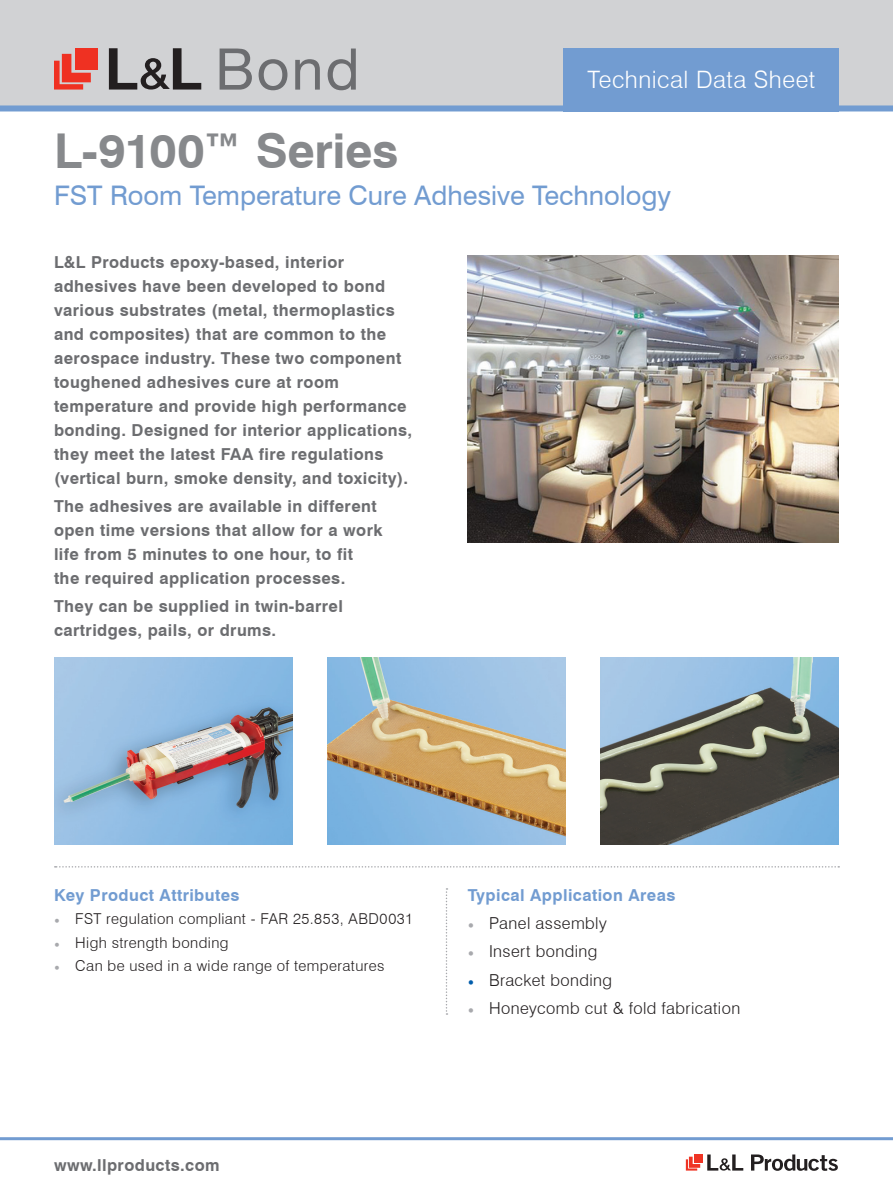
<style>
.page{position:relative;width:893px;height:1191px;background:#fff}
.page>*{position:absolute;margin:0;border:0;box-sizing:border-box;transform-origin:0 0}
.t1{font:57.45px "Helvetica Neue";color:#6c6d70}
.t2{font:700 48px "Swiss 721 BT";letter-spacing:-.005em;color:#87898c}
.t3{font:27px "Swiss 721 BT";color:#729cd1}
.t4{font:300 24px "Swiss 721 BT";letter-spacing:.02em;color:#fff}
.t5{font:700 16.5px/24px "Swiss 721 BT";letter-spacing:.025em;color:#6c6d70}
.t6{font:300 16.5px "Swiss 721 BT";letter-spacing:.025em;color:#231f20}
.t7{font:700 16.5px "Swiss 721 BT";letter-spacing:.025em;color:#729cd1}
.t8{font:300 15px "Swiss 721 BT";letter-spacing:.03em;color:#231f20}
.s1{font-family:"Minion Pro";font-weight:400;color:#a8a9ad}
.s2{font-family:"Minion Pro";font-weight:400;color:#015dab}
</style>
<div class="page">
<div style="left:0;top:0;width:893px;height:108px;background:#d1d2d4"></div>
<div style="left:564px;top:48px;width:275px;height:63px;background:#729cd1"></div>
<div style="left:0;top:105px;width:893px;height:6px;background:#729cd1"></div>
<hr style="left:0;top:1137px;width:893px;height:3px;background:#729cd1">
<svg style="left:751px;top:1154px;width:87px;height:16px"></svg>
<svg style="left:707px;top:1154px;width:36px;height:16px"></svg>
<div style="left:694px;top:1154px;width:9px;height:9px;background:#ef3424"></div>
<svg style="left:686px;top:1156px;width:14px;height:14px"></svg>
<svg style="left:446px;top:888px;width:1px;height:126px"></svg>
<svg style="left:55px;top:866px;width:784px;height:1px"></svg>
<svg style="left:109px;top:48px;width:92px;height:42px"></svg>
<div style="left:75px;top:48px;width:22px;height:22px;background:#ef3122"></div>
<svg style="left:54px;top:54px;width:37px;height:36px"></svg>
<img style="left:468px;top:255px;width:371px;height:287px">
<img style="left:54px;top:657px;width:238px;height:188px">
<img style="left:327px;top:657px;width:239px;height:188px">
<img style="left:601px;top:657px;width:238px;height:188px">
<h1 class="t1" style="left:215px;top:35px;width:146px">Bond</h1>
<h3 class="t4" style="left:587px;top:65px;width:229px">Technical Data Sheet</h3>
<h2 class="t2" style="left:54px;top:122px;width:346px">L-9100™ Series</h2>
<h3 class="t3" style="left:54px;top:179px;width:619px">FST Room Temperature Cure Adhesive Technology</h3>
<p class="t5" style="left:54px;top:250px;width:360px">L&amp;L Products epoxy-based, interior adhesives have been developed to bond various substrates (metal, thermoplastics and composites) that are common to the aerospace industry. These two component toughened adhesives cure at room temperature and provide high performance bonding. Designed for interior applications, they meet the latest FAA fire regulations (vertical burn, smoke density, and toxicity).</p>
<p class="t5" style="left:54px;top:494px;width:330px">The adhesives are available in different open time versions that allow for a work life from 5 minutes to one hour, to fit<br>the required application processes.</p>
<p class="t5" style="left:54px;top:594px;width:290px">They can be supplied in twin-barrel cartridges, pails, or drums.</p>
<p class="t7" style="left:54px;top:885px;width:187px">Key Product Attributes</p>
<p class="t8" style="left:54px;top:909px;width:360px"><span class="s1">•</span> FST regulation compliant - FAR 25.853, ABD0031</p>
<p class="t8" style="left:54px;top:933px;width:176px"><span class="s1">•</span> High strength bonding</p>
<p class="t8" style="left:54px;top:956px;width:332px"><span class="s1">•</span> Can be used in a wide range of temperatures</p>
<p class="t5" style="left:54px;top:1152px;width:167px">www.llproducts.com</p>
<p class="t7" style="left:468px;top:885px;width:209px">Typical Application Areas</p>
<p class="t6" style="left:468px;top:913px;width:141px"><span class="s1">•</span> Panel assembly</p>
<p class="t6" style="left:468px;top:941px;width:131px"><span class="s1">•</span> Insert bonding</p>
<p class="t6" style="left:468px;top:969px;width:146px"><span class="s2">•</span> Bracket bonding</p>
<p class="t6" style="left:468px;top:998px;width:274px"><span class="s1">•</span> Honeycomb cut &amp; fold fabrication</p>
</div>
